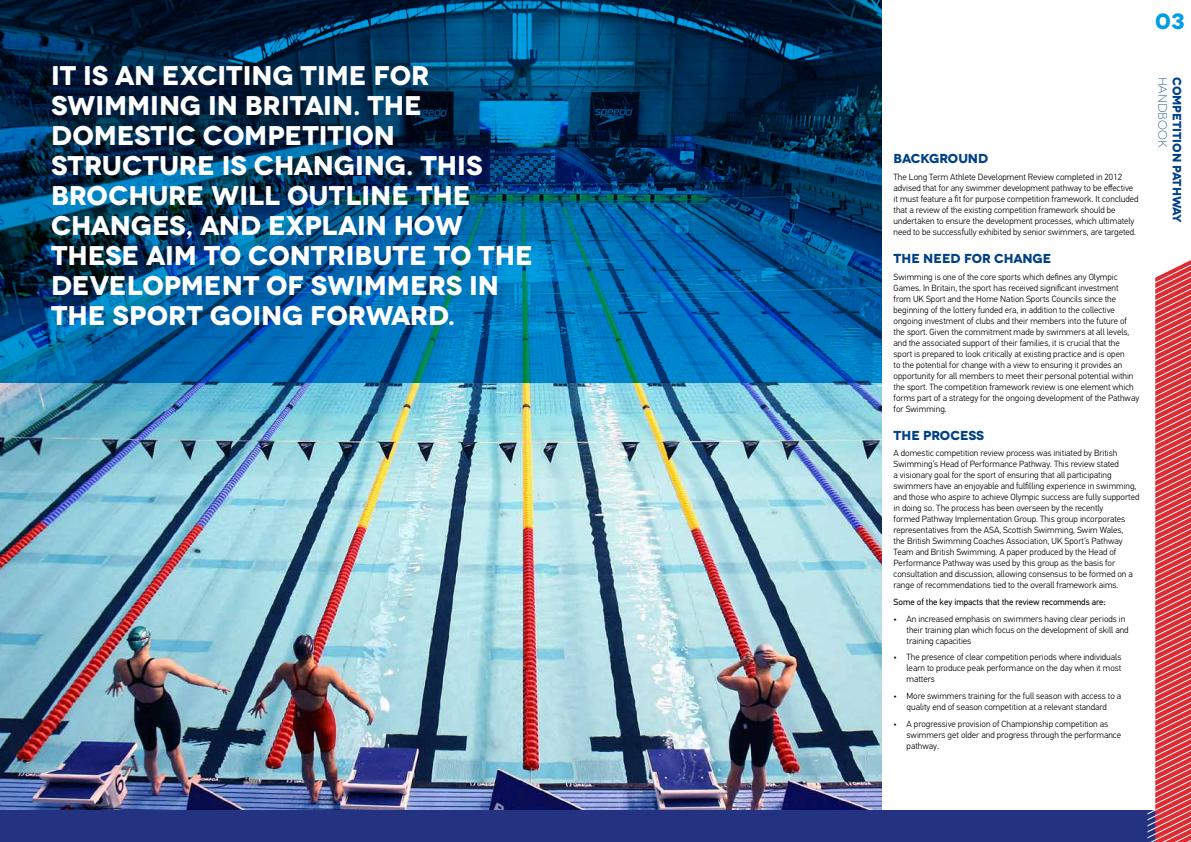
<style>
.page{position:relative;width:1191px;height:842px;background:#fff}
.page>*{position:absolute;margin:0;border:0;box-sizing:border-box;transform-origin:0 0}
.t1{font:700 27px/30px "Novecentowide";color:#fff}
.t2{font:700 22px "Novecentowide";color:#009ee3}
.t3{font:700 13px "Novecentowide";letter-spacing:-.01em;color:#004087}
.t4{font:700 12px "Novecentowide";letter-spacing:-.01em;color:#004087}
.t5{font:300 12px "Novecentowide";letter-spacing:-.005em;color:#004087}
.t6{font:300 9px/11px "PF Din Text Pro";color:#000}
.t7{font:9px "PF Din Text Pro";color:#000}
</style>
<div class="page">
<div style="left:0;top:810px;width:1191px;height:32px;background:#243282"></div>
<svg style="left:1147px;top:260px;width:44px;height:582px"></svg>
<img style="left:0;top:383px;width:881px;height:427px">
<svg style="left:0;top:0;width:881px;height:383px;background:#004778"></svg>
<h1 class="t1" style="left:51px;top:61px;width:483px">IT IS AN EXCITING TIME FOR<br>SWIMMING IN BRITAIN. THE<br>DOMESTIC COMPETITION<br>STRUCTURE IS CHANGING. THIS<br>BROCHURE WILL OUTLINE THE<br>CHANGES, AND EXPLAIN HOW<br>THESE AIM TO CONTRIBUTE TO THE<br>DEVELOPMENT OF SWIMMERS IN<br>THE SPORT GOING FORWARD.</h1>
<h2 class="t2" style="left:1155px;top:8px;width:31px">03</h2>
<h3 class="t3" style="left:893px;top:150px;width:96px">BACKGROUND</h3>
<p class="t6" style="left:893px;top:171px;width:246px">The Long Term Athlete Development Review completed in 2012 advised that for any swimmer development pathway to be effective it must feature a fit for purpose competition framework. It concluded that a review of the existing competition framework should be undertaken to ensure the development processes, which ultimately need to be successfully exhibited by senior swimmers, are targeted.</p>
<h3 class="t3" style="left:893px;top:250px;width:159px">THE NEED FOR CHANGE</h3>
<p class="t6" style="left:893px;top:271px;width:247px">Swimming is one of the core sports which defines any Olympic Games. In Britain, the sport has received significant investment<br>from UK Sport and the Home Nation Sports Councils since the beginning of the lottery funded era, in addition to the collective ongoing investment of clubs and their members into the future of the sport. Given the commitment made by swimmers at all levels, and the associated support of their families, it is crucial that the sport is prepared to look critically at existing practice and is open<br>to the potential for change with a view to ensuring it provides an opportunity for all members to meet their personal potential within the sport. The competition framework review is one element which forms part of a strategy for the ongoing development of the Pathway for Swimming.</p>
<h3 class="t3" style="left:893px;top:427px;width:92px">THE PROCESS</h3>
<p class="t6" style="left:893px;top:448px;width:247px">A domestic competition review process was initiated by British Swimming’s Head of Performance Pathway. This review stated<br>a visionary goal for the sport of ensuring that all participating swimmers have an enjoyable and fulfilling experience in swimming, and those who aspire to achieve Olympic success are fully supported in doing so. The process has been overseen by the recently<br>formed Pathway Implementation Group. This group incorporates representatives from the ASA, Scottish Swimming, Swim Wales,<br>the British Swimming Coaches Association, UK Sport’s Pathway Team and British Swimming. A paper produced by the Head of Performance Pathway was used by this group as the basis for consultation and discussion, allowing consensus to be formed on a range of recommendations tied to the overall framework aims.</p>
<p class="t7" style="left:893px;top:596px;width:213px">Some of the key impacts that the review recommends are:</p>
<p class="t6" style="left:906px;top:613px;width:223px;text-indent:-13px">• An increased emphasis on swimmers having clear periods in their training plan which focus on the development of skill and training capacities</p>
<p class="t6" style="left:906px;top:652px;width:216px;text-align:justify;text-indent:-13px">• The presence of clear competition periods where individuals learn to produce peak performance on the day when it most matters</p>
<p class="t6" style="left:893px;top:690px;width:229px;text-align:center">• More swimmers training for the full season with access to a quality end of season competition at a relevant standard</p>
<p class="t6" style="left:906px;top:718px;width:216px;text-indent:-13px">• A progressive provision of Championship competition as swimmers get older and progress through the performance pathway.</p>
<h3 class="t5" style="left:1169px;top:77px;width:73px;rotate:90deg">handbook</h3>
<h3 class="t4" style="left:1184px;top:77px;width:148px;rotate:90deg">COMPETITION PATHWAY</h3>
</div>
